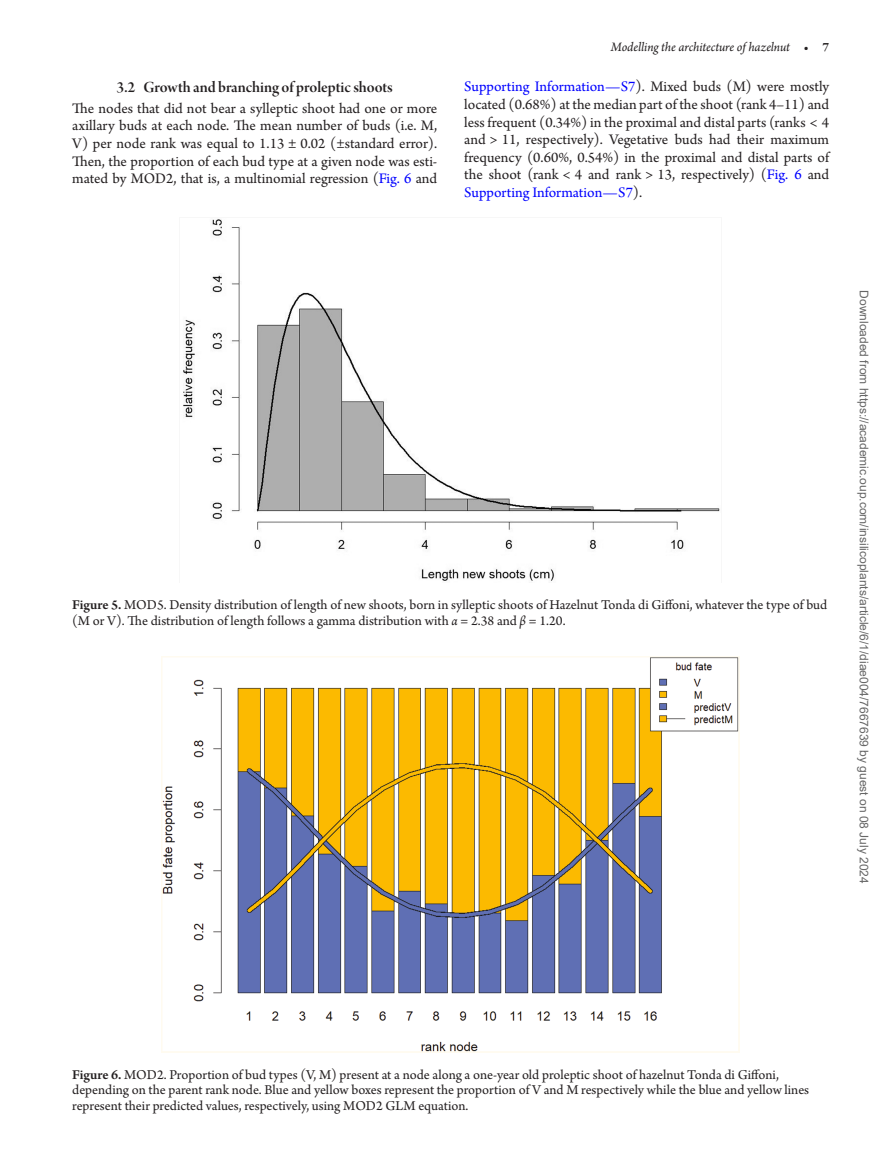
<style>
.page{position:relative;width:893px;height:1174px;background:#fff}
.page>*{position:absolute;margin:0;border:0;box-sizing:border-box;transform-origin:0 0}
.HeadB{font:16.5px "Arno Pro Smbd Display";letter-spacing:-.005em;color:#231f20}
.Text{font:15.3px/17.5px "Arno Pro";color:#231f20;text-align:justify}
.FigCapt{font:14.25px/15.8px "Arno Pro";color:#231f20}
.t1{font:italic 13.5px "Arno Pro";letter-spacing:-.005em;color:#231f20}
.t2{font:12px "Arial";color:#666}
.s1{color:#00f}
.s2{font-weight:600;font-style:normal}
.s3{font-weight:600}
.s4{font-style:italic}
</style>
<div class="page">
<img style="left:183px;top:219px;width:537px;height:362px">
<img style="left:162px;top:656px;width:578px;height:396px">
<h3 class="HeadB" style="left:117px;top:78px;width:278px">3.2 Growth and branching of proleptic shoots</h3>
<p class="Text" style="left:72px;top:100px;width:366px">The nodes that did not bear a sylleptic shoot had one or more axillary buds at each node. The mean number of buds (i.e. M, V) per node rank was equal to 1.13 ± 0.02 (±standard error).<br>Then, the proportion of each bud type at a given node was esti&shy;mated by MOD2, that is, a multinomial regression (<span class="s1">Fig. 6</span> and</p>
<p class="t1" style="left:611px;top:39px;width:220px">Modelling the architecture of hazelnut <span class="s2">• 7</span></p>
<p class="Text" style="left:464px;top:79px;width:366px"><span class="s1">Supporting Information—S7</span>). Mixed buds (M) were mostly located (0.68%) at the median part of the shoot (rank 4–11) and less frequent (0.34%) in the proximal and distal parts (ranks &lt; 4 and &gt; 11, respectively). Vegetative buds had their maximum frequency (0.60%, 0.54%) in the proximal and distal parts of the shoot (rank &lt; 4 and rank &gt; 13, respectively) (<span class="s1">Fig. 6</span> and <span class="s1">Supporting Information—S7</span>).</p>
<p class="FigCapt" style="left:72px;top:597px;width:756px"><span class="s3">Figure 5.</span> MOD5. Density distribution of length of new shoots, born in sylleptic shoots of Hazelnut Tonda di Giffoni, whatever the type of bud (M or V). The distribution of length follows a gamma distribution with <span class="s4">α</span> = 2.38 and <span class="s4">β</span> = 1.20.</p>
<p class="t2" style="left:868px;top:290px;width:595px;rotate:90deg">Downloaded from https://academic.oup.com/insilicoplants/article/6/1/diae004/7667639 by guest on 08 July 2024</p>
<p class="FigCapt" style="left:72px;top:1067px;width:738px"><span class="s3">Figure 6.</span> MOD2. Proportion of bud types (V, M) present at a node along a one-year old proleptic shoot of hazelnut Tonda di Giffoni, depending on the parent rank node. Blue and yellow boxes represent the proportion of V and M respectively while the blue and yellow lines represent their predicted values, respectively, using MOD2 GLM equation.</p>
</div>
